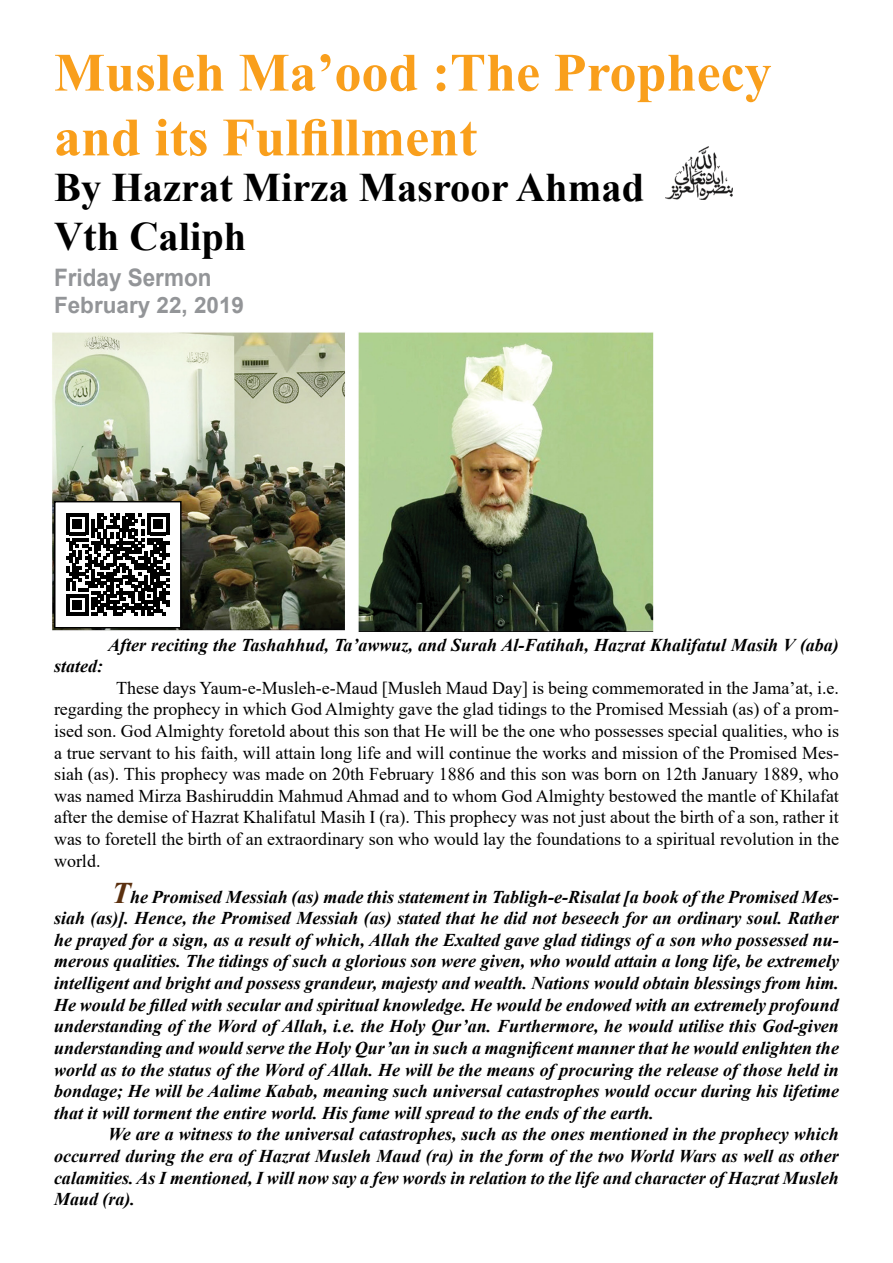
<style>
.page{position:relative;width:893px;height:1263px;background:#fff}
.page>*{position:absolute;margin:0;border:0;box-sizing:border-box;transform-origin:0 0}
.t1{font:700 54px/64.8px "Times New Roman";color:#f99f1c}
.t2{font:700 40.5px/48.6px "Times New Roman";color:#000}
.t3{font:700 24px "Arial";color:#939598;scale:.93 1}
.t4{font:700 22.5px "Arial";color:#939598}
.t5{font:italic 700 18px/21.6px "Times New Roman";color:#000;text-align:justify}
.t6{font:18px/21.6px "Times New Roman";color:#000;text-align:justify}
.s1{font-size:30px;color:#5b300f}
</style>
<div class="page">
<img style="left:52px;top:199px;width:655px;height:433px">
<img style="left:665px;top:146px;width:68px;height:53px">
<div style="left:55px;top:502px;width:126px;height:126px;background:#fff"></div>
<div style="left:54px;top:501px;width:128px;height:127px;border:2px solid #000"></div>
<svg style="left:66px;top:513px;width:103px;height:103px"></svg>
<h1 class="t1" style="left:54px;top:39px;width:719px">Musleh Ma’ood :The Prophecy and its Fulfillment</h1>
<h2 class="t2" style="left:54px;top:162px;width:592px">By Hazrat Mirza Masroor Ahmad<br>Vth Caliph</h2>
<h3 class="t3" style="left:54px;top:261px;width:171px">Friday Sermon</h3>
<p class="t4" style="left:54px;top:289px;width:192px">February 22, 2019</p>
<p class="t5" style="left:108px;top:633px;width:732px">After reciting the Tashahhud, Ta’awwuz, and Surah Al-Fatihah, Hazrat Khalifatul Masih V (aba)</p>
<p class="t5" style="left:54px;top:655px;width:50px">stated:</p>
<p class="t6" style="left:54px;top:676px;width:786px;text-indent:62px">These days Yaum-e-Musleh-e-Maud [Musleh Maud Day] is being commemorated in the Jama’at, i.e. regarding the prophecy in which God Almighty gave the glad tidings to the Promised Messiah (as) of a prom&shy;ised son. God Almighty foretold about this son that He will be the one who possesses special qualities, who is a true servant to his faith, will attain long life and will continue the works and mission of the Promised Mes&shy;siah (as). This prophecy was made on 20th February 1886 and this son was born on 12th January 1889, who was named Mirza Bashiruddin Mahmud Ahmad and to whom God Almighty bestowed the mantle of Khilafat after the demise of Hazrat Khalifatul Masih I (ra). This prophecy was not just about the birth of a son, rather it was to foretell the birth of an extraordinary son who would lay the foundations to a spiritual revolution in the world.</p>
<p class="t5" style="left:54px;top:885px;width:786px;text-indent:58px"><span class="s1">T</span>he Promised Messiah (as) made this statement in Tabligh-e-Risalat [a book of the Promised Mes&shy;siah (as)]. Hence, the Promised Messiah (as) stated that he did not beseech for an ordinary soul. Rather he prayed for a sign, as a result of which, Allah the Exalted gave glad tidings of a son who possessed nu&shy;merous qualities. The tidings of such a glorious son were given, who would attain a long life, be extremely intelligent and bright and possess grandeur, majesty and wealth. Nations would obtain blessings from him.<br>He would be filled with secular and spiritual knowledge. He would be endowed with an extremely profound understanding of the Word of Allah, i.e. the Holy Qur’an. Furthermore, he would utilise this God-given understanding and would serve the Holy Qur’an in such a magnificent manner that he would enlighten the world as to the status of the Word of Allah. He will be the means of procuring the release of those held in bondage; He will be Aalime Kabab, meaning such universal catastrophes would occur during his lifetime that it will torment the entire world. His fame will spread to the ends of the earth.</p>
<p class="t5" style="left:54px;top:1123px;width:786px;text-indent:54px">We are a witness to the universal catastrophes, such as the ones mentioned in the prophecy which occurred during the era of Hazrat Musleh Maud (ra) in the form of the two World Wars as well as other calamities. As I mentioned, I will now say a few words in relation to the life and character of Hazrat Musleh Maud (ra).</p>
</div>
